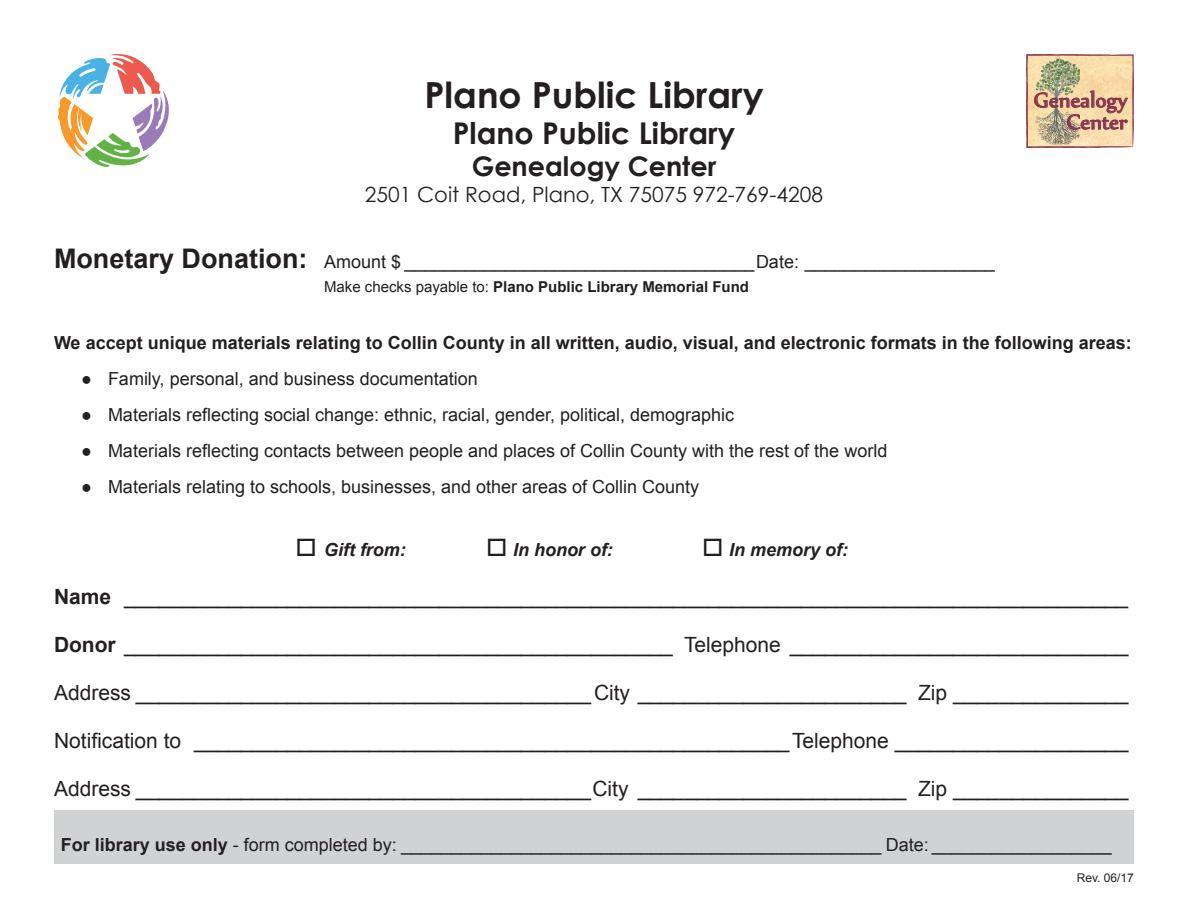
<style>
.page{position:relative;width:1188px;height:918px;background:#fff}
.page>*{position:absolute;margin:0;border:0;box-sizing:border-box;transform-origin:0 0}
.t1{font:700 36px "Century Gothic";color:#231f20}
.t2{font:700 30px "Century Gothic";color:#231f20}
.t3{font:700 27px "Century Gothic";color:#231f20}
.t4{font:24.9px/21.9px "Nyala";color:#88354d;text-align:right}
.t5{font:21px "Arial";color:#231f20}
.t6{font:21px "Century Gothic";color:#231f20}
.t7{font:18px "Arial";color:#231f20}
.t8{font:700 18px "Arial";color:#231f20}
.t9{font:italic 700 18px "Arial";color:#231f20}
.t10{font:700 15px "Arial";color:#231f20}
.t11{font:12px "Arial";color:#231f20}
.s1{font-weight:700;font-size:27px}
.s2{font-weight:400}
.s3{font-family:"Tahoma"}
.s4{font-weight:700}
</style>
<div class="page">
<div style="left:54px;top:810px;width:1080px;height:54px;background:#d1d2d4"></div>
<svg style="left:1026px;top:54px;width:108px;height:94px;background:#d7ba95"></svg>
<svg style="left:58px;top:54px;width:111px;height:113px"></svg>
<p class="t1" style="left:424px;top:68px;width:341px">Plano Public Library</p>
<p class="t2" style="left:453px;top:110px;width:284px">Plano Public Library</p>
<p class="t3" style="left:472px;top:146px;width:246px">Genealogy Center</p>
<p class="t6" style="left:365px;top:179px;width:460px">2501 Coit Road, Plano, TX 75075 972-769-4208</p>
<p class="t7" style="left:54px;top:249px;width:942px"><span class="s1">Monetary Donation:</span> Amount $ ___________________________________Date: ___________________</p>
<p class="t10" style="left:324px;top:276px;width:427px"><span class="s2">Make checks payable to:</span> Plano Public Library Memorial Fund</p>
<p class="t4" style="left:1034px;top:88px;width:95px">Genealogy<br>Center</p>
<p class="t8" style="left:54px;top:331px;width:1079px">We accept unique materials relating to Collin County in all written, audio, visual, and electronic formats in the following areas:</p>
<p class="t7" style="left:81px;top:367px;width:398px"><span class="s3">●</span> Family, personal, and business documentation</p>
<p class="t7" style="left:81px;top:403px;width:655px"><span class="s3">●</span> Materials reflecting social change: ethnic, racial, gender, political, demographic</p>
<p class="t7" style="left:81px;top:439px;width:808px"><span class="s3">●</span> Materials reflecting contacts between people and places of Collin County with the rest of the world</p>
<p class="t7" style="left:81px;top:475px;width:620px"><span class="s3">●</span> Materials relating to schools, businesses, and other areas of Collin County</p>
<p class="t9" style="left:296px;top:538px;width:112px">□ Gift from:</p>
<p class="t9" style="left:486px;top:538px;width:128px">□ In honor of:</p>
<p class="t9" style="left:702px;top:538px;width:148px">□ In memory of:</p>
<p class="t5" style="left:54px;top:583px;width:1076px"><span class="s4">Name</span> ______________________________________________________________________________________</p>
<p class="t5" style="left:54px;top:631px;width:1076px"><span class="s4">Donor</span> _______________________________________________ Telephone _____________________________</p>
<p class="t5" style="left:54px;top:679px;width:1076px">Address _______________________________________City _______________________ Zip _______________</p>
<p class="t5" style="left:54px;top:727px;width:1076px">Notification to ___________________________________________________Telephone ____________________</p>
<p class="t5" style="left:54px;top:775px;width:1076px">Address _______________________________________City _______________________ Zip _______________</p>
<p class="t7" style="left:61px;top:833px;width:1053px"><span class="s4">For library use only</span> - form completed by: ________________________________________________ Date: __________________</p>
<p class="t11" style="left:1077px;top:870px;width:59px">Rev. 06/17</p>
</div>
